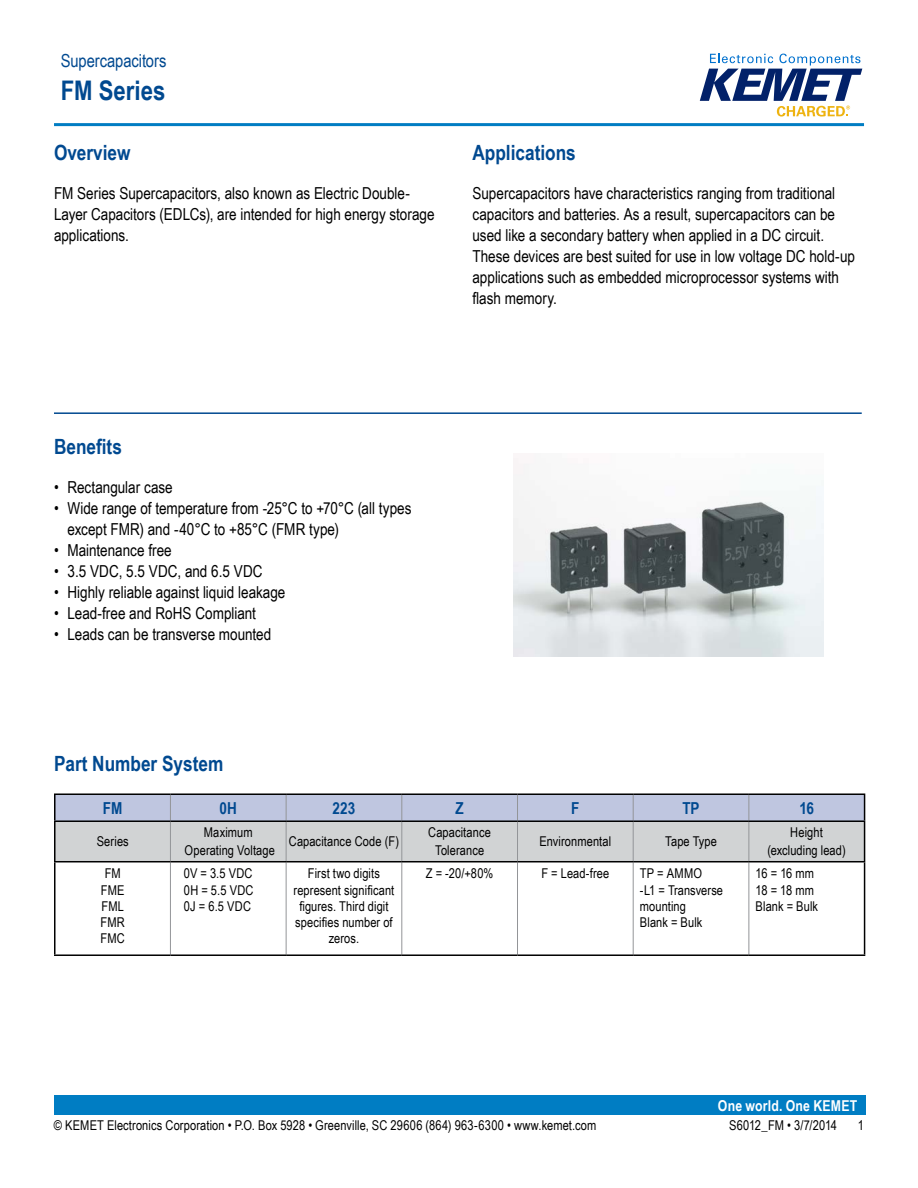
<style>
.page{position:relative;width:918px;height:1188px;background:#fff}
.page>*{position:absolute;margin:0;border:0;box-sizing:border-box;transform-origin:0 0}
.t1{font:700 27px "Arial Narrow";color:#004990}
.t2{font:700 21px "Arial Narrow";color:#004990}
.t3{font:18px "Arial Narrow";letter-spacing:-.005em;color:#004990}
.t4{font:16.5px/21px "Arial Narrow";color:#000}
.t5{font:700 16.5px "Arial Narrow";color:#004990}
.t6{font:700 15px "Arial Narrow";letter-spacing:.01em;color:#fff}
.t7{font:13.5px/16.2px "Arial Narrow";letter-spacing:.005em;color:#000;text-align:center}
</style>
<div class="page">
<svg style="left:700px;top:54px;width:162px;height:63px"></svg>
<hr style="left:54px;top:123px;width:810px;height:3px;background:#007dc3">
<div style="left:54px;top:1095px;width:811px;height:20px;background:#007dc3"></div>
<hr style="left:54px;top:412px;width:808px;height:2px;background:#004990">
<svg style="left:287px;top:862px;width:577px;height:92px"></svg>
<hr style="left:170px;top:862px;width:1px;height:92px;background:#939598">
<hr style="left:286px;top:862px;width:1px;height:92px;background:#939598">
<hr style="left:401px;top:862px;width:1px;height:92px;background:#939598">
<hr style="left:517px;top:862px;width:1px;height:92px;background:#939598">
<hr style="left:633px;top:862px;width:1px;height:92px;background:#939598">
<hr style="left:749px;top:862px;width:1px;height:92px;background:#939598">
<hr style="left:54px;top:861px;width:116px;height:1px;background:#000">
<hr style="left:54px;top:822px;width:2px;height:39px;background:#000">
<hr style="left:54px;top:862px;width:2px;height:92px;background:#000">
<hr style="left:864px;top:862px;width:1px;height:92px;background:#000">
<hr style="left:54px;top:954px;width:116px;height:2px;background:#000">
<hr style="left:170px;top:954px;width:116px;height:2px;background:#000">
<hr style="left:286px;top:954px;width:116px;height:2px;background:#000">
<hr style="left:402px;top:954px;width:116px;height:2px;background:#000">
<hr style="left:518px;top:954px;width:115px;height:2px;background:#000">
<hr style="left:633px;top:954px;width:116px;height:2px;background:#000">
<hr style="left:749px;top:954px;width:116px;height:2px;background:#000">
<hr style="left:54px;top:793px;width:116px;height:2px;background:#000">
<hr style="left:54px;top:795px;width:2px;height:25px;background:#000">
<hr style="left:170px;top:793px;width:116px;height:2px;background:#000">
<hr style="left:286px;top:793px;width:116px;height:2px;background:#000">
<hr style="left:402px;top:793px;width:116px;height:2px;background:#000">
<hr style="left:518px;top:793px;width:115px;height:2px;background:#000">
<hr style="left:633px;top:793px;width:116px;height:2px;background:#000">
<hr style="left:749px;top:793px;width:116px;height:2px;background:#000">
<svg style="left:55px;top:794px;width:810px;height:68px;background:#c2c6d1"></svg>
<hr style="left:54px;top:820px;width:116px;height:2px;background:#000">
<hr style="left:170px;top:820px;width:116px;height:2px;background:#000">
<hr style="left:286px;top:820px;width:116px;height:2px;background:#000">
<hr style="left:402px;top:820px;width:116px;height:2px;background:#000">
<hr style="left:518px;top:820px;width:115px;height:2px;background:#000">
<hr style="left:633px;top:820px;width:116px;height:2px;background:#000">
<hr style="left:749px;top:820px;width:116px;height:2px;background:#000">
<img style="left:513px;top:458px;width:311px;height:199px">
<p class="t3" style="left:61px;top:48px;width:107px">Supercapacitors</p>
<h1 class="t1" style="left:61px;top:70px;width:106px">FM Series</h1>
<p class="t2" style="left:54px;top:137px;width:78px">Overview</p>
<p class="t4" style="left:54px;top:182px;width:382px">FM Series Supercapacitors, also known as Electric Double-<br>Layer Capacitors (EDLCs), are intended for high energy storage applications.</p>
<p class="t2" style="left:472px;top:137px;width:105px">Applications</p>
<p class="t4" style="left:472px;top:182px;width:384px">Supercapacitors have characteristics ranging from traditional capacitors and batteries. As a result, supercapacitors can be used like a secondary battery when applied in a DC circuit.<br>These devices are best suited for use in low voltage DC hold-up applications such as embedded microprocessor systems with flash memory.</p>
<p class="t2" style="left:54px;top:431px;width:69px">Benefits</p>
<p class="t4" style="left:54px;top:477px;width:120px">• Rectangular case</p>
<p class="t4" style="left:67px;top:498px;width:346px;text-indent:-13px">• Wide range of temperature from -25°C to +70°C (all types except FMR) and -40°C to +85°C (FMR type)</p>
<p class="t4" style="left:54px;top:540px;width:119px">• Maintenance free</p>
<p class="t4" style="left:54px;top:561px;width:210px">• 3.5 VDC, 5.5 VDC, and 6.5 VDC</p>
<p class="t4" style="left:54px;top:582px;width:233px">• Highly reliable against liquid leakage</p>
<p class="t4" style="left:54px;top:603px;width:204px">• Lead-free and RoHS Compliant</p>
<p class="t4" style="left:54px;top:624px;width:219px">• Leads can be transverse mounted</p>
<p class="t2" style="left:54px;top:748px;width:171px">Part Number System</p>
<p class="t5" style="left:103px;top:795px;width:21px">FM</p>
<p class="t5" style="left:220px;top:795px;width:19px">0H</p>
<p class="t5" style="left:333px;top:795px;width:24px">223</p>
<p class="t5" style="left:456px;top:795px;width:10px">Z</p>
<p class="t5" style="left:571px;top:795px;width:10px">F</p>
<p class="t5" style="left:682px;top:795px;width:19px">TP</p>
<p class="t5" style="left:799px;top:795px;width:16px">16</p>
<p class="t7" style="left:97px;top:833px;width:34px">Series</p>
<p class="t7" style="left:185px;top:823px;width:92px;line-height:18px">Maximum<br>Operating Voltage</p>
<p class="t7" style="left:289px;top:833px;width:112px">Capacitance Code (F)</p>
<p class="t7" style="left:428px;top:823px;width:64px;line-height:18px">Capacitance<br>Tolerance</p>
<p class="t7" style="left:540px;top:833px;width:73px">Environmental</p>
<p class="t7" style="left:665px;top:833px;width:53px">Tape Type</p>
<p class="t7" style="left:767px;top:823px;width:80px;line-height:18px">Height (excluding lead)</p>
<p class="t7" style="left:101px;top:865px;width:26px">FM<br>FME<br>FML<br>FMR<br>FMC</p>
<p class="t7" style="left:184px;top:865px;width:71px;text-align:justify">0V = 3.5 VDC 0H = 5.5 VDC 0J = 6.5 VDC</p>
<p class="t7" style="left:294px;top:865px;width:102px">First two digits represent significant figures. Third digit specifies number of zeros.</p>
<p class="t7" style="left:426px;top:865px;width:69px">Z = -20/+80%</p>
<p class="t7" style="left:541px;top:865px;width:69px">F = Lead-free</p>
<p class="t7" style="left:640px;top:865px;width:85px;text-align:left">TP = AMMO<br>-L1 = Transverse mounting<br>Blank = Bulk</p>
<p class="t7" style="left:756px;top:865px;width:64px;text-align:left">16 = 16 mm<br>18 = 18 mm<br>Blank = Bulk</p>
<p class="t6" style="left:718px;top:1095px;width:141px">One world. One KEMET</p>
<p class="t7" style="left:54px;top:1117px;width:544px">© KEMET Electronics Corporation • P.O. Box 5928 • Greenville, SC 29606 (864) 963-6300 • www.kemet.com</p>
<p class="t7" style="left:729px;top:1117px;width:109px">S6012_FM • 3/7/2014</p>
<p class="t7" style="left:858px;top:1117px;width:8px">1</p>
</div>
